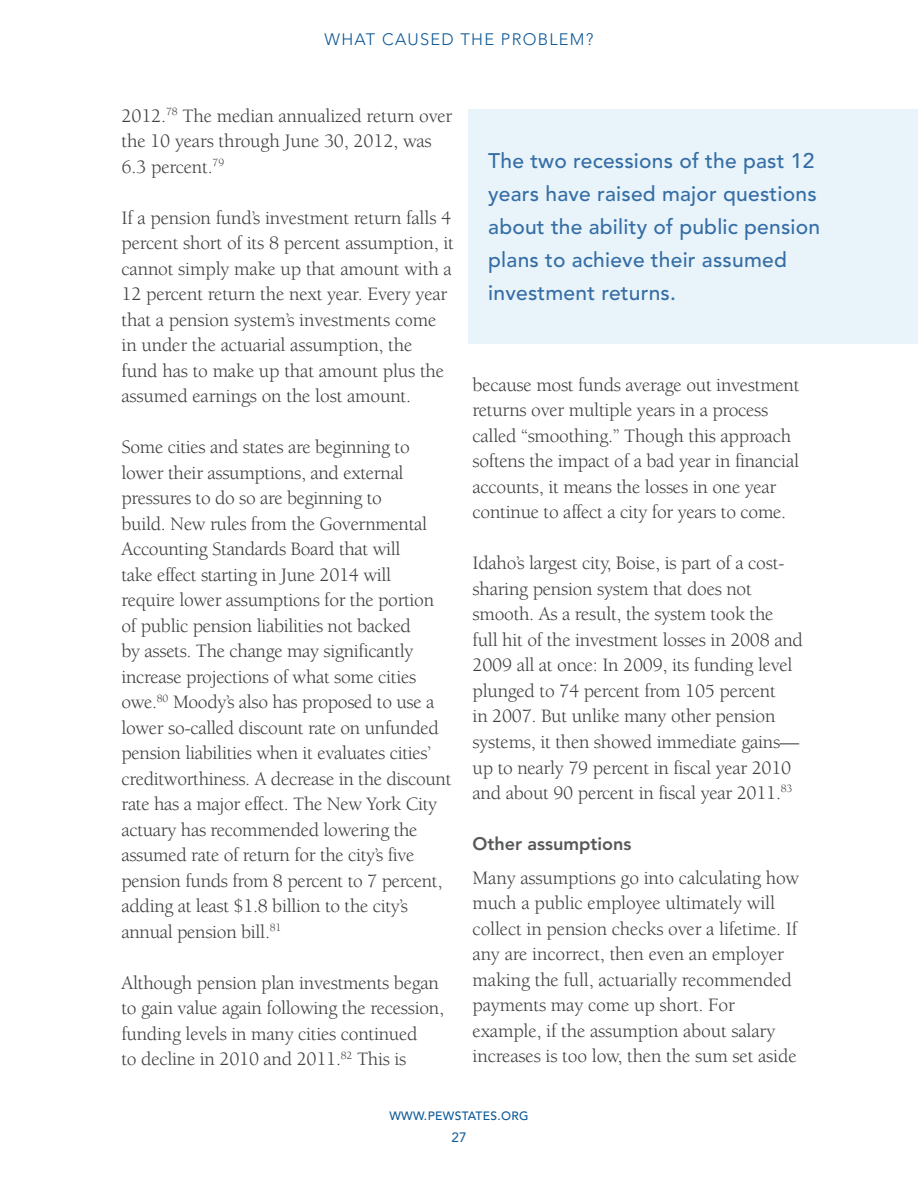
<style>
.page{position:relative;width:918px;height:1188px;background:#fff}
.page>*{position:absolute;margin:0;border:0;box-sizing:border-box;transform-origin:0 0}
.t1{font:500 21px/33px "Avenir LT Std";letter-spacing:.01em;color:#356da5}
.t2{font:19.5px/25.5px "Berkeley Std";letter-spacing:-.015em;color:#3e3e3f}
.t3{font:800 18px "Avenir LT Std";color:#57585a}
.t4{font:300 16.5px "Avenir LT Std";letter-spacing:.075em;color:#0c5896}
.t5{font:13.5px "Avenir LT Std";color:#0c5896}
.t6{font:500 12px "Avenir LT Std";letter-spacing:.03em;color:#0c5896}
</style>
<div class="page">
<div style="left:468px;top:109px;width:450px;height:234px;background:#e8f4f9"></div>
<p class="t4" style="left:325px;top:30px;width:148px">WHAT CAUSE D THE</p>
<p class="t4" style="left:501px;top:30px;width:94px">PROBLEM?</p>
<p class="t2" style="left:122px;top:103px;width:333px">2012.<sup>78</sup> The median annualized return over the 10 years through June 30, 2012, was<br>6.3 percent.<sup>79</sup></p>
<p class="t2" style="left:122px;top:205px;width:334px">If a pension fund’s investment return falls 4 percent short of its 8 percent assumption, it cannot simply make up that amount with a 12 percent return the next year. Every year that a pension system’s investments come in under the actuarial assumption, the<br>fund has to make up that amount plus the assumed earnings on the lost amount.</p>
<p class="t2" style="left:122px;top:435px;width:332px">Some cities and states are beginning to lower their assumptions, and external pressures to do so are beginning to<br>build. New rules from the Governmental Accounting Standards Board that will<br>take effect starting in June 2014 will<br>require lower assumptions for the portion of public pension liabilities not backed<br>by assets. The change may significantly increase projections of what some cities owe.<sup>80</sup> Moody’s also has proposed to use a lower so-called discount rate on unfunded pension liabilities when it evaluates cities’ creditworthiness. A decrease in the discount rate has a major effect. The New York City actuary has recommended lowering the assumed rate of return for the city’s five pension funds from 8 percent to 7 percent, adding at least $1.8 billion to the city’s annual pension bill.<sup>81</sup></p>
<p class="t2" style="left:122px;top:970px;width:324px">Although pension plan investments began to gain value again following the recession, funding levels in many cities continued<br>to decline in 2010 and 2011.<sup>82</sup> This is</p>
<p class="t1" style="left:488px;top:145px;width:333px">The two recessions of the past 12 years have raised major questions about the ability of public pension plans to achieve their assumed investment returns.</p>
<p class="t2" style="left:473px;top:372px;width:328px">because most funds average out investment returns over multiple years in a process called “smoothing.” Though this approach softens the impact of a bad year in financial accounts, it means the losses in one year continue to affect a city for years to come.</p>
<p class="t2" style="left:473px;top:551px;width:332px">Idaho’s largest city, Boise, is part of a cost&shy;sharing pension system that does not smooth. As a result, the system took the full hit of the investment losses in 2008 and 2009 all at once: In 2009, its funding level plunged to 74 percent from 105 percent<br>in 2007. But unlike many other pension systems, it then showed immediate gains— up to nearly 79 percent in fiscal year 2010 and about 90 percent in fiscal year 2011.<sup>83</sup></p>
<p class="t3" style="left:473px;top:833px;width:160px">Other assumptions</p>
<p class="t2" style="left:473px;top:865px;width:328px">Many assumptions go into calculating how much a public employee ultimately will collect in pension checks over a lifetime. If any are incorrect, then even an employer making the full, actuarially recommended payments may come up short. For example, if the assumption about salary increases is too low, then the sum set aside</p>
<p class="t6" style="left:389px;top:1109px;width:141px">WWW.pewSTATES.org</p>
<p class="t5" style="left:451px;top:1130px;width:17px">27</p>
</div>
